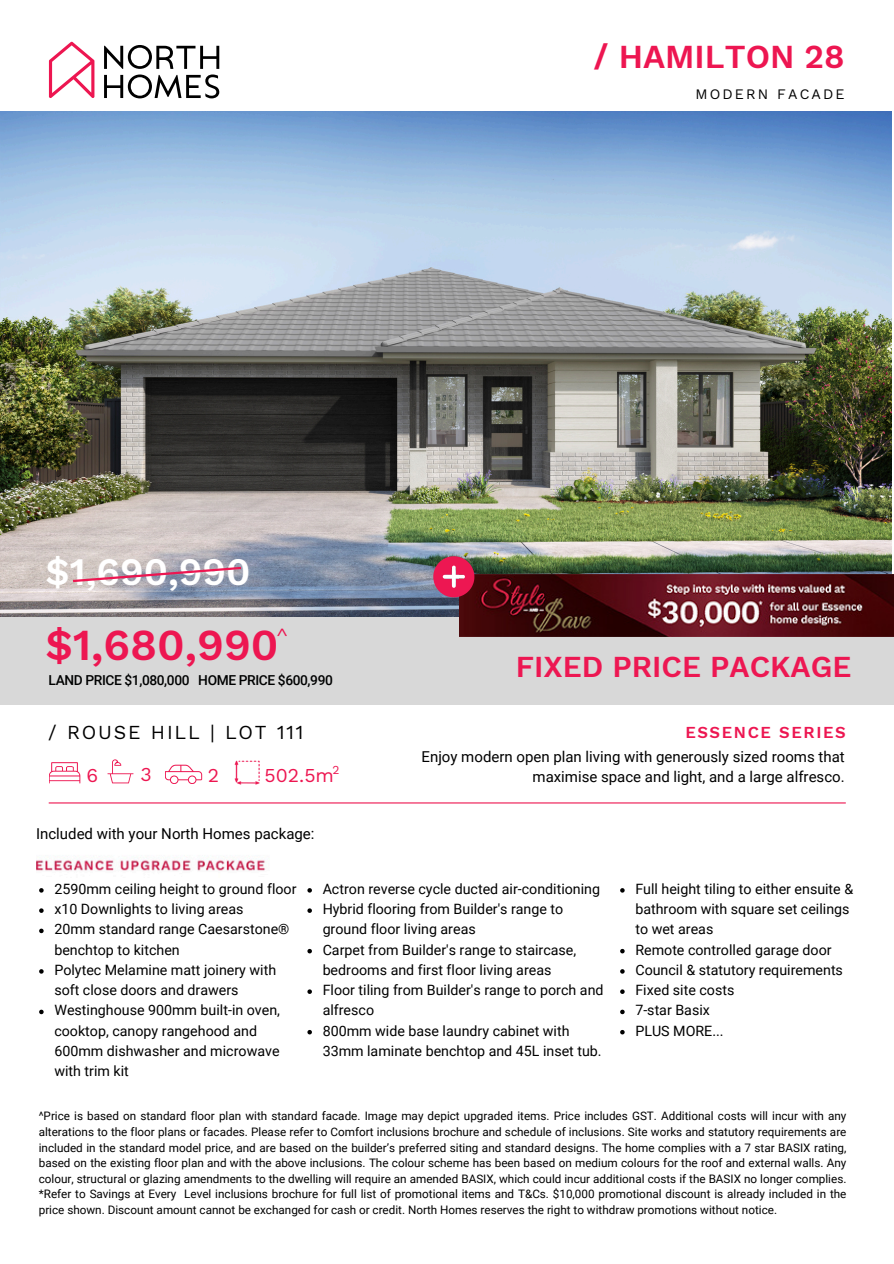
<style>
.page{position:relative;width:894px;height:1264px;background:#fff}
.page>*{position:absolute;margin:0;border:0;box-sizing:border-box;transform-origin:0 0}
.t1{font:600 43.5px "Work Sans";color:#ed1651}
.t2{font:600 38.25px "Work Sans";color:#fff}
.t3{font:600 35.7px "Work Sans";color:#fff}
.t4{font:600 33px "Work Sans";color:#ed1651}
.t5{font:600 30px "Work Sans";color:#ed1752}
.t6{font:19.5px "Work Sans";letter-spacing:.095em;color:#000}
.t7{font:19.35px "Work Sans";color:#ed1651}
.t8{font:19.35px "Work Sans";color:#ed1752}
.t9{font:600 16.5px "Work Sans";letter-spacing:.095em;color:#ed1651}
.t10{font:15px/20.2px "Roboto";color:#000;text-align:right}
.t11{font:14.25px/20.2px "Roboto";color:#000}
.t12{font:14.25px "Work Sans";letter-spacing:.15em;color:#000}
.t13{font:500 13.8px "Roboto";letter-spacing:-.03em;color:#000101}
.t14{font:12px "Work Sans";color:#ed1651}
.t15{font:11.7px/15.6px "Roboto";color:#000;text-align:justify}
</style>
<div class="page">
<hr style="left:49px;top:802px;width:796px;height:1px;background:#ed1651">
<svg style="left:49px;top:762px;width:31px;height:21px"></svg>
<svg style="left:107px;top:759px;width:26px;height:24px"></svg>
<svg style="left:165px;top:764px;width:37px;height:20px"></svg>
<img style="left:234px;top:760px;width:26px;height:24px">
<svg style="left:49px;top:42px;width:45px;height:56px"></svg>
<svg style="left:104px;top:45px;width:115px;height:53px"></svg>
<div style="left:0;top:614px;width:893px;height:90px;background:#d8d8d8"></div>
<img style="left:0;top:112px;width:891px;height:504px">
<svg style="left:71px;top:565px;width:172px;height:18px;background:#b297a7"></svg>
<img style="left:36px;top:857px;width:230px;height:14px">
<img style="left:459px;top:574px;width:434px;height:62px">
<svg style="left:433px;top:556px;width:41px;height:41px;background:#cd3a63"></svg>
<svg style="left:39px;top:888px;width:5px;height:4px"></svg>
<svg style="left:39px;top:908px;width:5px;height:4px"></svg>
<svg style="left:39px;top:928px;width:5px;height:5px"></svg>
<svg style="left:39px;top:969px;width:5px;height:4px"></svg>
<svg style="left:39px;top:1009px;width:5px;height:5px"></svg>
<svg style="left:307px;top:888px;width:5px;height:4px"></svg>
<svg style="left:307px;top:908px;width:5px;height:4px"></svg>
<svg style="left:307px;top:948px;width:5px;height:5px"></svg>
<svg style="left:307px;top:989px;width:5px;height:4px"></svg>
<svg style="left:307px;top:1030px;width:5px;height:4px"></svg>
<svg style="left:620px;top:888px;width:4px;height:4px"></svg>
<svg style="left:620px;top:948px;width:4px;height:5px"></svg>
<svg style="left:620px;top:969px;width:4px;height:4px"></svg>
<svg style="left:620px;top:989px;width:4px;height:4px"></svg>
<svg style="left:620px;top:1009px;width:4px;height:5px"></svg>
<svg style="left:620px;top:1030px;width:4px;height:4px"></svg>
<p class="t2" style="left:45px;top:549px;width:206px">$1,690,990</p>
<p class="t3" style="left:60px;top:558px;width:192px">$1,689,990</p>
<p class="t1" style="left:45px;top:620px;width:234px">$1,680,990</p>
<p class="t8" style="left:276px;top:625px;width:12px">^</p>
<h3 class="t13" style="left:45px;top:669px;width:286px">LAND PRICE $1,080,000 HOME PRICE $550,990</h3>
<h6 class="t13" style="left:49px;top:672px;width:286px">LAND PRICE $1,080,000 HOME PRICE $600,990</h6>
<p class="t4" style="left:593px;top:37px;width:253px">/ HAMILTON 28</p>
<h4 class="t12" style="left:695px;top:86px;width:151px">MODERN FACADE</h4>
<h2 class="t5" style="left:515px;top:649px;width:337px">FIXED PRICE PACKAGE</h2>
<h2 class="t6" style="left:48px;top:721px;width:257px">/ ROUSE HILL | LOT 111</h2>
<p class="t9" style="left:685px;top:722px;width:162px">ESSENCE SERIES</p>
<p class="t7" style="left:87px;top:764px;width:13px">6</p>
<p class="t7" style="left:140px;top:763px;width:13px">3</p>
<h3 class="t7" style="left:208px;top:764px;width:13px">2</h3>
<h1 class="t7" style="left:264px;top:764px;width:71px">502.5m</h1>
<p class="t14" style="left:332px;top:762px;width:8px">2</p>
<p class="t10" style="left:421px;top:746px;width:424px">Enjoy modern open plan living with generously sized rooms that maximise space and light, and a large alfresco.</p>
<p class="t10" style="left:36px;top:824px;width:280px">Included with your North Homes package:</p>
<p class="t11" style="left:54px;top:878px;width:243px">2590mm ceiling height to ground floor</p>
<p class="t11" style="left:54px;top:899px;width:190px">x10 Downlights to living areas</p>
<p class="t11" style="left:54px;top:919px;width:236px">20mm standard range Caesarstone® benchtop to kitchen</p>
<h5 class="t11" style="left:54px;top:959px;width:223px">Polytec Melamine matt joinery with soft close doors and drawers</h5>
<p class="t11" style="left:54px;top:1000px;width:227px">Westinghouse 900mm built-in oven, cooktop, canopy rangehood and<br>600mm dishwasher and microwave with trim kit</p>
<p class="t11" style="left:322px;top:878px;width:279px">Actron reverse cycle ducted air-conditioning</p>
<p class="t11" style="left:322px;top:899px;width:242px">Hybrid flooring from Builder's range to ground floor living areas</p>
<p class="t11" style="left:322px;top:939px;width:255px">Carpet from Builder's range to staircase, bedrooms and first floor living areas</p>
<p class="t11" style="left:322px;top:980px;width:282px">Floor tiling from Builder's range to porch and alfresco</p>
<p class="t11" style="left:322px;top:1020px;width:280px">800mm wide base laundry cabinet with<br>33mm laminate benchtop and 45L inset tub.</p>
<p class="t11" style="left:635px;top:878px;width:219px">Full height tiling to either ensuite &amp; bathroom with square set ceilings to wet areas</p>
<p class="t11" style="left:635px;top:939px;width:198px">Remote controlled garage door</p>
<p class="t11" style="left:635px;top:959px;width:209px">Council &amp; statutory requirements</p>
<p class="t11" style="left:635px;top:980px;width:100px">Fixed site costs</p>
<p class="t11" style="left:635px;top:1000px;width:76px">7-star Basix</p>
<p class="t11" style="left:635px;top:1020px;width:90px">PLUS MORE...</p>
<p class="t15" style="left:39px;top:1108px;width:809px">^Price is based on standard floor plan with standard facade. Image may depict upgraded items. Price includes GST. Additional costs will incur with any alterations to the floor plans or facades. Please refer to Comfort inclusions brochure and schedule of inclusions. Site works and statutory requirements are included in the standard model price, and are based on the builder’s preferred siting and standard designs. The home complies with a 7 star BASIX rating, based on the existing floor plan and with the above inclusions. The colour scheme has been based on medium colours for the roof and external walls. Any colour, structural or glazing amendments to the dwelling will require an amended BASIX, which could incur additional costs if the BASIX no longer complies. *Refer to Savings at Every Level inclusions brochure for full list of promotional items and T&amp;Cs. $10,000 promotional discount is already included in the price shown. Discount amount cannot be exchanged for cash or credit. North Homes reserves the right to withdraw promotions without notice.</p>
</div>
